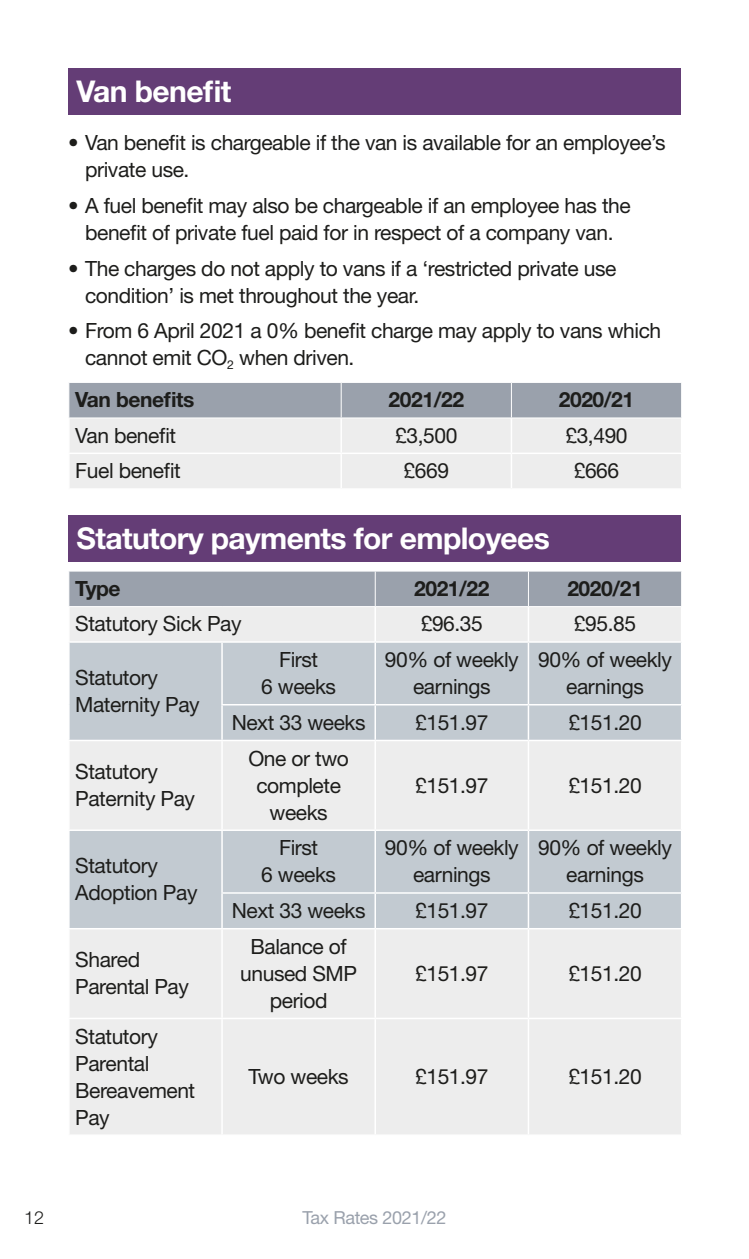
<style>
.page{position:relative;width:749px;height:1259px;background:#fff}
.page>*{position:absolute;margin:0;border:0;box-sizing:border-box;transform-origin:0 0}
.t1{font:700 30px "Helvetica Neue";letter-spacing:-.02em;color:#fff}
.t2{font:21px/27px "Helvetica Neue";letter-spacing:-.02em;color:#1d1d1b;text-align:center}
.t3{font:700 21px "Helvetica Neue";letter-spacing:-.02em;color:#1d1d1b}
.t4{font:18px "Helvetica Neue";letter-spacing:-.02em;color:#9aa1ac}
.t5{font:300 18px "Helvetica Neue";color:#1d1d1b}
</style>
<div class="page">
<div style="left:68px;top:68px;width:612px;height:47px;background:#643d76"></div>
<div style="left:69px;top:383px;width:612px;height:34px;background:#9aa1ac"></div>
<div style="left:70px;top:419px;width:610px;height:69px;background:#ededed"></div>
<hr style="left:340px;top:383px;width:1px;height:34px;background:#fff">
<hr style="left:510px;top:383px;width:1px;height:34px;background:#fff">
<hr style="left:340px;top:418px;width:2px;height:34px;background:#fff">
<hr style="left:510px;top:418px;width:2px;height:34px;background:#fff">
<hr style="left:68px;top:452px;width:273px;height:2px;background:#fff">
<hr style="left:341px;top:452px;width:170px;height:2px;background:#fff">
<hr style="left:340px;top:454px;width:2px;height:34px;background:#fff">
<hr style="left:511px;top:452px;width:171px;height:2px;background:#fff">
<hr style="left:510px;top:454px;width:2px;height:34px;background:#fff">
<div style="left:68px;top:515px;width:612px;height:47px;background:#643d76"></div>
<div style="left:69px;top:571px;width:612px;height:35px;background:#9aa1ac"></div>
<div style="left:70px;top:607px;width:610px;height:527px;background:#ededed"></div>
<svg style="left:70px;top:643px;width:610px;height:285px;background:#cfd5da"></svg>
<hr style="left:374px;top:571px;width:1px;height:35px;background:#fff">
<hr style="left:527px;top:571px;width:2px;height:35px;background:#fff">
<hr style="left:374px;top:607px;width:2px;height:34px;background:#fff">
<hr style="left:527px;top:607px;width:2px;height:34px;background:#fff">
<hr style="left:68px;top:641px;width:154px;height:2px;background:#fff">
<hr style="left:222px;top:641px;width:153px;height:2px;background:#fff">
<hr style="left:221px;top:643px;width:2px;height:61px;background:#fff">
<hr style="left:375px;top:641px;width:153px;height:2px;background:#fff">
<hr style="left:374px;top:643px;width:2px;height:61px;background:#fff">
<hr style="left:528px;top:641px;width:154px;height:2px;background:#fff">
<hr style="left:527px;top:643px;width:2px;height:61px;background:#fff">
<hr style="left:221px;top:704px;width:154px;height:1px;background:#fff">
<hr style="left:221px;top:705px;width:2px;height:34px;background:#fff">
<hr style="left:375px;top:704px;width:153px;height:1px;background:#fff">
<hr style="left:374px;top:705px;width:2px;height:34px;background:#fff">
<hr style="left:528px;top:704px;width:154px;height:1px;background:#fff">
<hr style="left:527px;top:705px;width:2px;height:34px;background:#fff">
<hr style="left:68px;top:739px;width:154px;height:2px;background:#fff">
<hr style="left:222px;top:739px;width:153px;height:2px;background:#fff">
<hr style="left:221px;top:741px;width:2px;height:88px;background:#fff">
<hr style="left:375px;top:739px;width:153px;height:2px;background:#fff">
<hr style="left:374px;top:741px;width:2px;height:88px;background:#fff">
<hr style="left:528px;top:739px;width:154px;height:2px;background:#fff">
<hr style="left:527px;top:741px;width:2px;height:88px;background:#fff">
<hr style="left:68px;top:829px;width:154px;height:2px;background:#fff">
<hr style="left:222px;top:829px;width:153px;height:2px;background:#fff">
<hr style="left:221px;top:831px;width:2px;height:61px;background:#fff">
<hr style="left:375px;top:829px;width:153px;height:2px;background:#fff">
<hr style="left:374px;top:831px;width:2px;height:61px;background:#fff">
<hr style="left:528px;top:829px;width:154px;height:2px;background:#fff">
<hr style="left:527px;top:831px;width:2px;height:61px;background:#fff">
<hr style="left:221px;top:892px;width:154px;height:1px;background:#fff">
<hr style="left:221px;top:893px;width:2px;height:35px;background:#fff">
<hr style="left:375px;top:892px;width:153px;height:1px;background:#fff">
<hr style="left:374px;top:893px;width:2px;height:35px;background:#fff">
<hr style="left:528px;top:892px;width:154px;height:1px;background:#fff">
<hr style="left:527px;top:893px;width:2px;height:35px;background:#fff">
<hr style="left:68px;top:928px;width:154px;height:1px;background:#fff">
<hr style="left:222px;top:928px;width:153px;height:1px;background:#fff">
<hr style="left:221px;top:929px;width:2px;height:88px;background:#fff">
<hr style="left:375px;top:928px;width:153px;height:1px;background:#fff">
<hr style="left:374px;top:929px;width:2px;height:88px;background:#fff">
<hr style="left:528px;top:928px;width:154px;height:1px;background:#fff">
<hr style="left:527px;top:929px;width:2px;height:88px;background:#fff">
<hr style="left:68px;top:1017px;width:154px;height:2px;background:#fff">
<hr style="left:222px;top:1017px;width:153px;height:2px;background:#fff">
<hr style="left:221px;top:1019px;width:2px;height:115px;background:#fff">
<hr style="left:375px;top:1017px;width:153px;height:2px;background:#fff">
<hr style="left:374px;top:1019px;width:2px;height:115px;background:#fff">
<hr style="left:528px;top:1017px;width:154px;height:2px;background:#fff">
<hr style="left:527px;top:1019px;width:2px;height:115px;background:#fff">
<h1 class="t1" style="left:77px;top:73px;width:156px">Van benefit</h1>
<p class="t2" style="left:85px;top:129px;width:582px;text-align:left;text-indent:-17px">• Van benefit is chargeable if the van is available for an employee’s private use.</p>
<p class="t2" style="left:68px;top:192px;width:564px">• A fuel benefit may also be chargeable if an employee has the benefit of private fuel paid for in respect of a company van.</p>
<p class="t2" style="left:85px;top:254px;width:532px;text-align:left;text-indent:-17px">• The charges do not apply to vans if a ‘restricted private use condition’ is met throughout the year.</p>
<p class="t2" style="left:85px;top:317px;width:577px;text-align:left;text-indent:-17px">• From 6 April 2021 a 0% benefit charge may apply to vans which cannot emit CO<sub>2</sub> when driven.</p>
<p class="t3" style="left:75px;top:387px;width:121px">Van benefits</p>
<p class="t3" style="left:388px;top:387px;width:77px">2021/22</p>
<p class="t3" style="left:558px;top:387px;width:77px">2020/21</p>
<p class="t2" style="left:75px;top:421px;width:102px">Van benefit</p>
<p class="t2" style="left:395px;top:421px;width:64px">£3,500</p>
<p class="t2" style="left:565px;top:421px;width:64px">£3,490</p>
<p class="t2" style="left:75px;top:457px;width:107px">Fuel benefit</p>
<p class="t2" style="left:403px;top:457px;width:47px">£669</p>
<p class="t2" style="left:573px;top:457px;width:47px">£666</p>
<h1 class="t1" style="left:77px;top:520px;width:475px">Statutory payments for employees</h1>
<p class="t3" style="left:75px;top:575px;width:47px">Type</p>
<p class="t3" style="left:414px;top:575px;width:77px">2021/22</p>
<p class="t3" style="left:567px;top:575px;width:77px">2020/21</p>
<p class="t2" style="left:75px;top:610px;width:168px">Statutory Sick Pay</p>
<p class="t2" style="left:420px;top:610px;width:64px">£96.35</p>
<p class="t2" style="left:573px;top:610px;width:64px">£95.85</p>
<p class="t2" style="left:75px;top:663px;width:126px;text-align:left">Statutory<br>Maternity Pay</p>
<p class="t2" style="left:261px;top:646px;width:76px">First<br>6 weeks</p>
<p class="t2" style="left:385px;top:646px;width:135px">90% of weekly earnings</p>
<p class="t2" style="left:538px;top:646px;width:135px">90% of weekly earnings</p>
<p class="t2" style="left:232px;top:708px;width:135px">Next 33 weeks</p>
<p class="t2" style="left:415px;top:708px;width:75px">£151.97</p>
<p class="t2" style="left:568px;top:708px;width:75px">£151.20</p>
<p class="t2" style="left:75px;top:758px;width:121px;text-align:left">Statutory<br>Paternity Pay</p>
<p class="t2" style="left:75px;top:852px;width:124px;text-align:left">Statutory<br>Adoption Pay</p>
<p class="t2" style="left:75px;top:946px;width:115px;text-align:left">Shared<br>Parental Pay</p>
<p class="t2" style="left:75px;top:1022px;width:121px;text-align:left">Statutory<br>Parental<br>Bereavement<br>Pay</p>
<p class="t2" style="left:248px;top:744px;width:102px">One or two complete weeks</p>
<p class="t2" style="left:415px;top:771px;width:75px">£151.97</p>
<p class="t2" style="left:568px;top:771px;width:75px">£151.20</p>
<p class="t2" style="left:261px;top:834px;width:76px">First<br>6 weeks</p>
<p class="t2" style="left:385px;top:834px;width:135px">90% of weekly earnings</p>
<p class="t2" style="left:538px;top:834px;width:135px">90% of weekly earnings</p>
<p class="t2" style="left:232px;top:897px;width:135px">Next 33 weeks</p>
<p class="t2" style="left:415px;top:897px;width:75px">£151.97</p>
<p class="t2" style="left:568px;top:897px;width:75px">£151.20</p>
<p class="t2" style="left:240px;top:932px;width:118px">Balance of unused SMP period</p>
<p class="t2" style="left:415px;top:959px;width:75px">£151.97</p>
<p class="t2" style="left:568px;top:959px;width:75px">£151.20</p>
<p class="t2" style="left:248px;top:1062px;width:102px">Two weeks</p>
<p class="t2" style="left:415px;top:1062px;width:75px">£151.97</p>
<p class="t2" style="left:568px;top:1062px;width:75px">£151.20</p>
<p class="t5" style="left:24px;top:1206px;width:22px">12</p>
<p class="t4" style="left:302px;top:1206px;width:145px">Tax Rates 2021/22</p>
</div>
